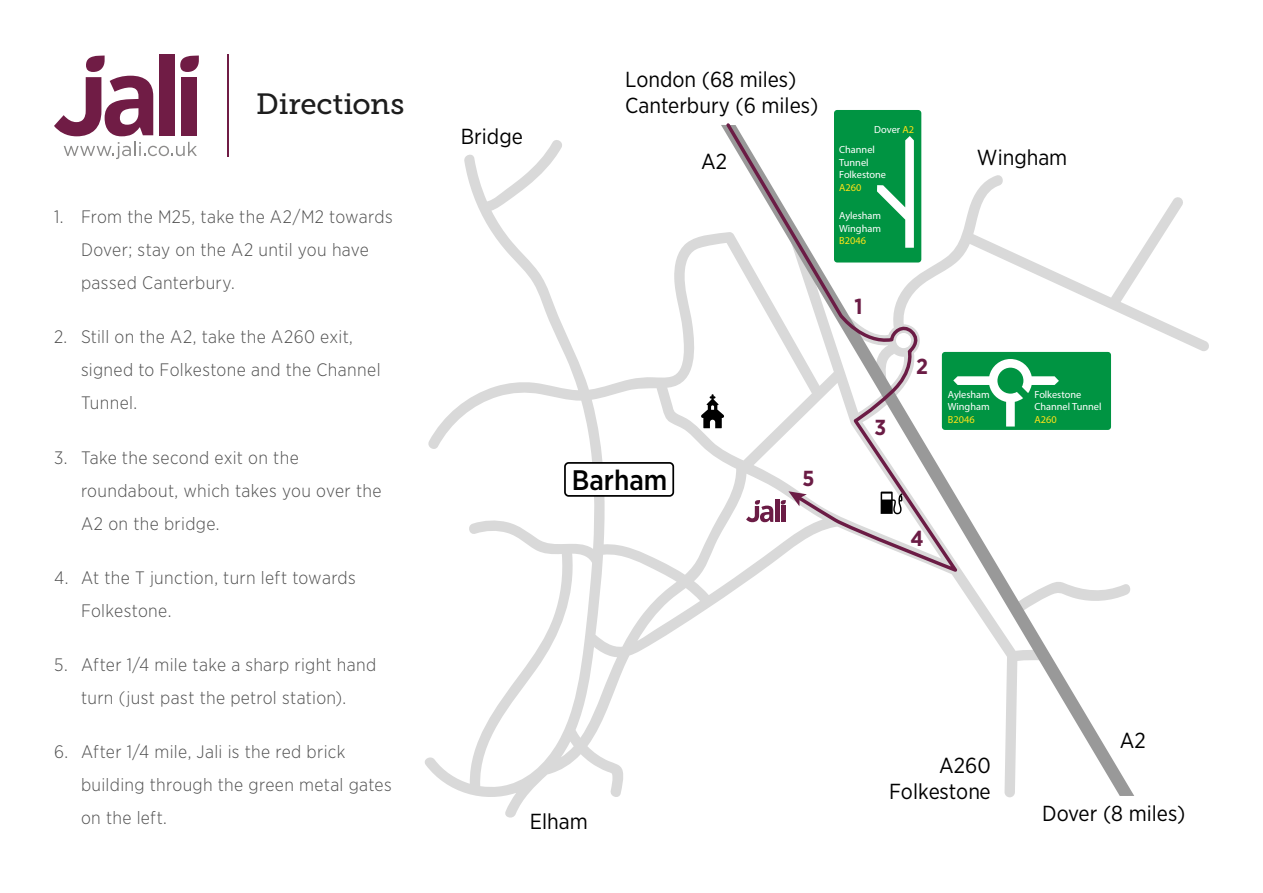
<style>
.page{position:relative;width:1263px;height:893px;background:#fff}
.page>*{position:absolute;margin:0;border:0;box-sizing:border-box;transform-origin:0 0}
.t1{font:29.25px "Museo Slab 500";letter-spacing:-.005em;color:#1d1d1d}
.t2{font:500 28.2px "Gotham Narrow";color:#000}
.t3{font:21.75px/26.1px "Gotham Narrow";color:#000}
.t4{font:700 21.75px "Gotham Narrow";color:#6b1c45}
.t5{font:300 18px/33px "Gotham Narrow";letter-spacing:.02em;color:#4f4f4f}
.t6{font:10.35px/12.5px "Myriad Pro";color:#fff}
.t7{font:10.35px "Myriad Pro";color:#ffe317}
.s1{color:#ffe317}
</style>
<div class="page">
<hr style="left:227px;top:54px;width:1px;height:103px;background:#701c45">
<div style="left:159px;top:54px;width:16px;height:81px;background:#701c45"></div>
<div style="left:181px;top:77px;width:16px;height:58px;background:#701c45"></div>
<svg style="left:180px;top:56px;width:19px;height:16px"></svg>
<svg style="left:54px;top:56px;width:99px;height:80px"></svg>
<svg style="left:64px;top:142px;width:133px;height:17px"></svg>
<svg style="left:425px;top:140px;width:784px;height:678px"></svg>
<div style="left:565px;top:463px;width:108px;height:33px;background:#fff;border-radius:4px"></div>
<div style="left:564px;top:462px;width:110px;height:35px;border:2px solid #000;border-radius:4px"></div>
<svg style="left:721px;top:125px;width:413px;height:671px"></svg>
<div style="left:940px;top:350px;width:173px;height:82px;background:#009442;border-radius:5px"></div>
<div style="left:937px;top:348px;width:178px;height:86px;border:4px solid #fff;border-radius:5px"></div>
<svg style="left:959px;top:359px;width:100px;height:68px"></svg>
<div style="left:832px;top:108px;width:91px;height:157px;background:#009442;border-radius:5px"></div>
<div style="left:830px;top:106px;width:96px;height:161px;border:4px solid #fff;border-radius:5px"></div>
<svg style="left:701px;top:394px;width:22px;height:34px"></svg>
<svg style="left:723px;top:120px;width:236px;height:461px"></svg>
<svg style="left:781px;top:491px;width:26px;height:15px"></svg>
<h1 class="t1" style="left:256px;top:88px;width:150px">Directions</h1>
<p class="t5" style="left:81px;top:200px;width:313px;text-indent:-27px">1. From the M25, take the A2/M2 towards<br>Dover; stay on the A2 until you have passed Canterbury.</p>
<p class="t5" style="left:81px;top:320px;width:301px;text-indent:-27px">2. Still on the A2, take the A260 exit, signed to Folkestone and the Channel<br>Tunnel.</p>
<p class="t5" style="left:81px;top:440px;width:302px;text-indent:-27px">3. Take the second exit on the roundabout, which takes you over the<br>A2 on the bridge.</p>
<p class="t5" style="left:81px;top:561px;width:276px;text-indent:-27px">4. At the T junction, turn left towards<br>Folkestone.</p>
<p class="t5" style="left:54px;top:648px;width:324px;text-align:center">5. After 1/4 mile take a sharp right hand turn (just past the petrol station).</p>
<p class="t5" style="left:81px;top:735px;width:312px;text-indent:-27px">6. After 1/4 mile, Jali is the red brick building through the green metal gates on the left.</p>
<p class="t3" style="left:461px;top:123px;width:64px">Bridge</p>
<p class="t3" style="left:625px;top:66px;width:195px">London (68 miles)<br>Canterbury (6 miles)</p>
<p class="t3" style="left:701px;top:147px;width:27px">A2</p>
<h2 class="t2" style="left:572px;top:462px;width:97px">Barham</h2>
<p class="t4" style="left:802px;top:465px;width:13px">5</p>
<p class="t6" style="left:874px;top:123px;width:41px">Dover <span class="s1">A2</span></p>
<p class="t6" style="left:839px;top:144px;width:48px">Channel<br>Tunnel<br>Folkestone</p>
<p class="t7" style="left:839px;top:181px;width:24px">A260</p>
<p class="t6" style="left:839px;top:209px;width:44px">Aylesham<br>Wingham</p>
<p class="t7" style="left:839px;top:234px;width:28px">B2046</p>
<p class="t3" style="left:977px;top:144px;width:92px">Wingham</p>
<p class="t4" style="left:854px;top:292px;width:10px">1</p>
<p class="t4" style="left:874px;top:414px;width:13px">3</p>
<p class="t4" style="left:916px;top:353px;width:13px">2</p>
<p class="t6" style="left:948px;top:388px;width:44px">Aylesham<br>Wingham</p>
<p class="t7" style="left:948px;top:413px;width:28px">B2046</p>
<p class="t6" style="left:1034px;top:388px;width:69px">Folkestone<br>Channel Tunnel</p>
<p class="t7" style="left:1034px;top:413px;width:24px">A260</p>
<p class="t4" style="left:910px;top:524px;width:15px">4</p>
<p class="t3" style="left:530px;top:808px;width:59px">Elham</p>
<p class="t3" style="left:889px;top:752px;width:103px;text-align:right">A260<br>Folkestone</p>
<p class="t3" style="left:1120px;top:727px;width:27px">A2</p>
<p class="t3" style="left:1042px;top:799px;width:145px">Dover (8 miles)</p>
</div>
